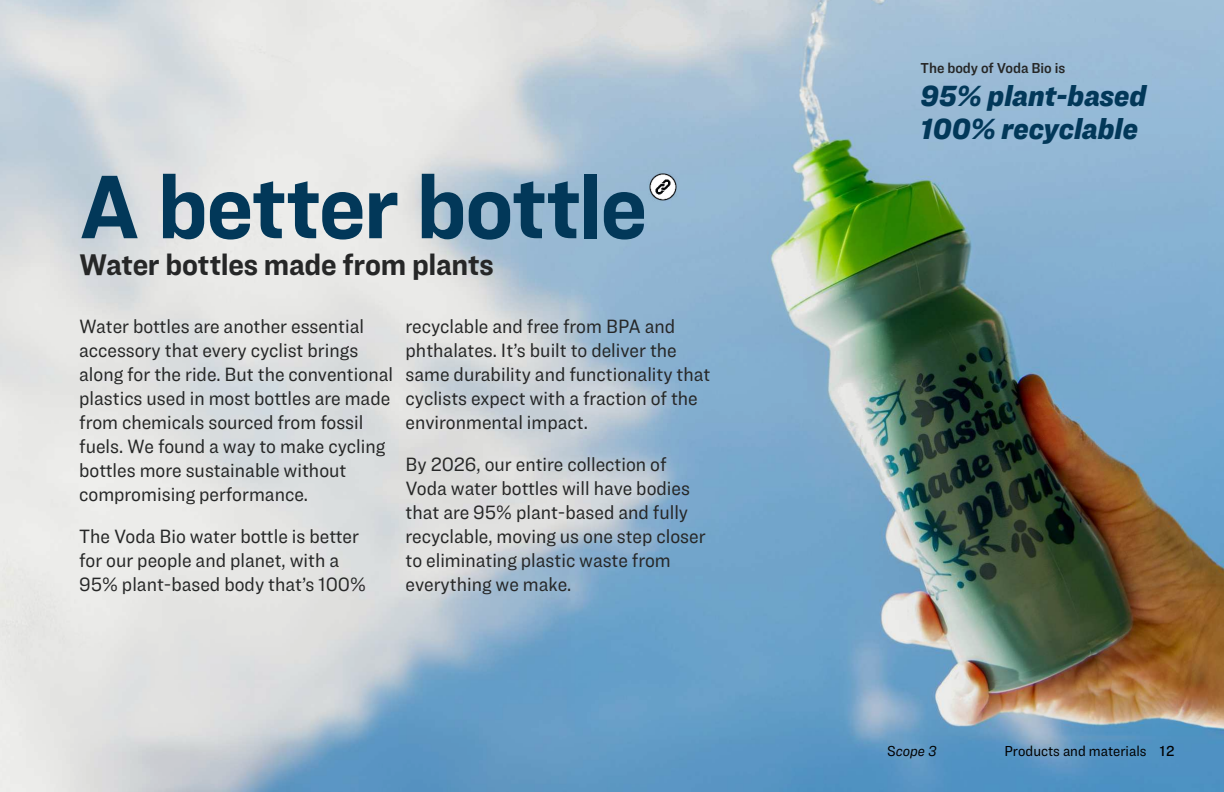
<style>
.page{position:relative;width:1224px;height:792px;background:#fff}
.page>*{position:absolute;margin:0;border:0;box-sizing:border-box;transform-origin:0 0}
.t1{font:700 93.2px "Ringside Narrow";letter-spacing:-.015em;color:#023859}
.t2{font:700 31px "Ringside Narrow";letter-spacing:-.01em;color:#262727}
.t3{font:italic 900 30.3px/33px "Ringside Narrow";color:#023859}
.t4{font:20px/24px "Ringside Narrow";color:#262727}
.t5{font:15px "Ringside Narrow";color:#000}
.t6{font:15px "Ringside Narrow Semi";color:#262727}
.t7{font:italic 15px "Ringside Narrow";color:#000}
.s1{font-style:normal}
.s2{font-weight:500}
</style>
<div class="page">
<img style="left:0;top:0;width:1224px;height:792px">
<img style="left:648px;top:173px;width:29px;height:28px">
<h1 class="t1" style="left:79px;top:164px;width:569px">A better bottle</h1>
<h2 class="t2" style="left:79px;top:251px;width:416px">Water bottles made from plants</h2>
<p class="t4" style="left:79px;top:315px;width:315px">Water bottles are another essential accessory that every cyclist brings along for the ride. But the conventional plastics used in most bottles are made from chemicals sourced from fossil fuels. We found a way to make cycling bottles more sustainable without compromising performance.</p>
<p class="t4" style="left:79px;top:525px;width:288px">The Voda Bio water bottle is better for our people and planet, with a<br>95% plant-based body that’s 100%</p>
<p class="t4" style="left:406px;top:315px;width:306px">recyclable and free from BPA and phthalates. It’s built to deliver the same durability and functionality that cyclists expect with a fraction of the environmental impact.</p>
<p class="t4" style="left:406px;top:453px;width:302px">By 2026, our entire collection of<br>Voda water bottles will have bodies that are 95% plant-based and fully recyclable, moving us one step closer to eliminating plastic waste from everything we make.</p>
<p class="t6" style="left:921px;top:61px;width:146px">The body of Voda Bio is</p>
<h3 class="t3" style="left:920px;top:80px;width:227px">95% plant-based<br>100% recyclable</h3>
<p class="t7" style="left:887px;top:744px;width:51px"><span class="s1">S</span>cope 3</p>
<p class="t5" style="left:1005px;top:744px;width:171px">Products and materials <span class="s2">12</span></p>
</div>
